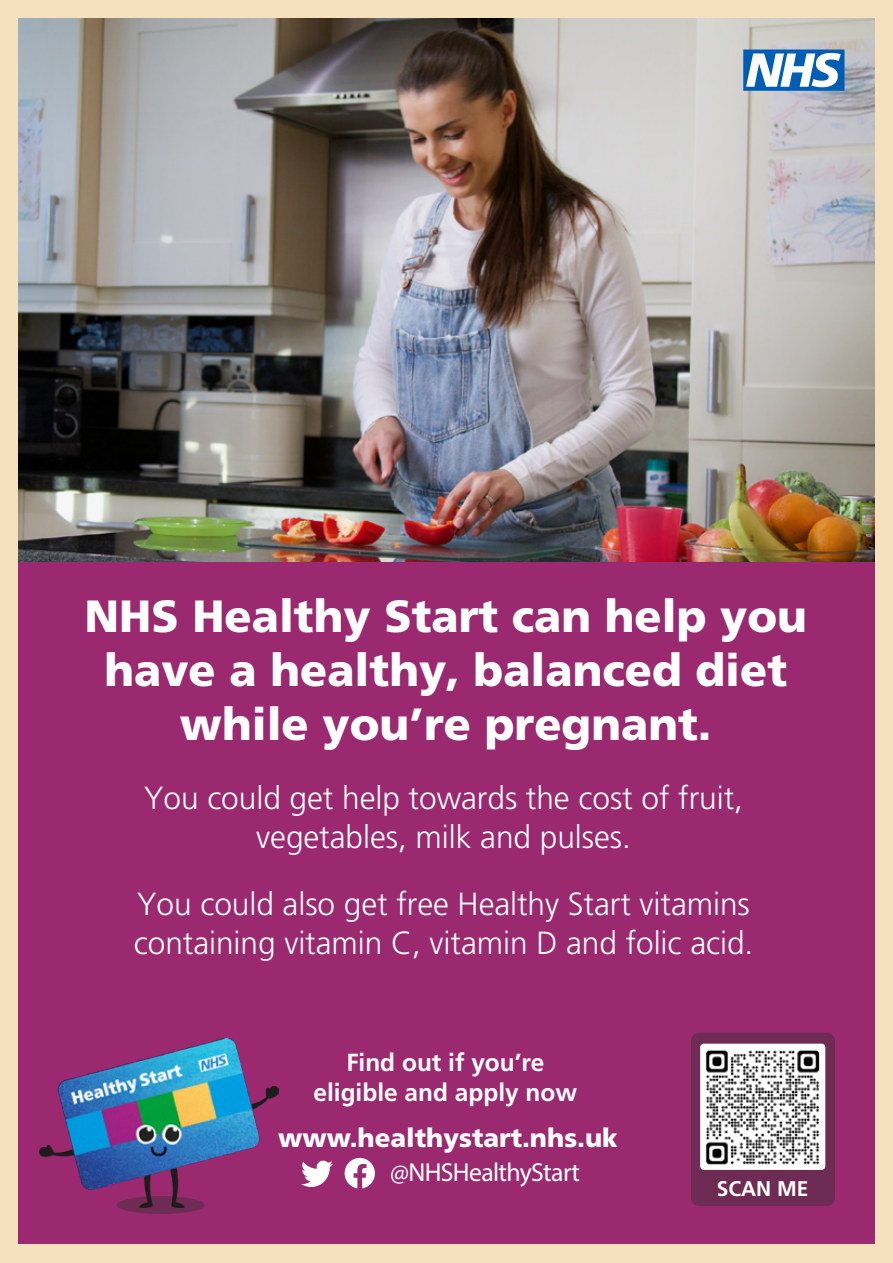
<style>
.page{position:relative;width:893px;height:1263px;background:#f5e1bd}
.page>*{position:absolute;margin:0;border:0;box-sizing:border-box;transform-origin:0 0}
.t1{font:900 45.15px/54.2px "Frutiger";color:#fff;text-align:center}
.t2{font:300 31.95px/38.4px "Frutiger LT Std";color:#fff;text-align:center}
.t3{font:900 26.1px "Frutiger";color:#fff}
.t4{font:26.1px "Myriad Pro";letter-spacing:-.025em;color:#fff}
.t5{font:700 24.75px/29.7px "Frutiger LT Std";color:#fff;text-align:center}
.t6{font:700 21.15px "Frutiger LT Std";color:#fff}
</style>
<div class="page">
<img style="left:18px;top:18px;width:857px;height:544px">
<div style="left:18px;top:562px;width:857px;height:682px;background:#9a2970"></div>
<div style="left:691px;top:1033px;width:144px;height:173px;background:#6e2c54;border-radius:8px"></div>
<img style="left:700px;top:1044px;width:125px;height:126px">
<svg style="left:301px;top:1160px;width:32px;height:27px"></svg>
<svg style="left:345px;top:1158px;width:30px;height:30px"></svg>
<div style="left:117px;top:1196px;width:88px;height:18px;background:#6e2c54;border-radius:50%"></div>
<img style="left:40px;top:1039px;width:238px;height:168px">
<svg style="left:743px;top:50px;width:101px;height:41px;background:#78a9d6"></svg>
<h1 class="t1" style="left:85px;top:588px;width:724px">NHS Healthy Start can help you have a healthy, balanced diet while you’re pregnant.</h1>
<p class="t2" style="left:144px;top:779px;width:600px">You could get help towards the cost of fruit, vegetables, milk and pulses.</p>
<p class="t2" style="left:134px;top:885px;width:621px;text-align:left">You could also get free Healthy Start vitamins containing vitamin C, vitamin D and folic acid.</p>
<p class="t5" style="left:313px;top:1048px;width:265px">Find out if you’re eligible and apply now</p>
<p class="t3" style="left:278px;top:1121px;width:341px">www.healthystart.nhs.uk</p>
<p class="t4" style="left:390px;top:1156px;width:191px">@NHSHealthyStart</p>
<p class="t6" style="left:717px;top:1176px;width:93px">SCAN ME</p>
</div>
